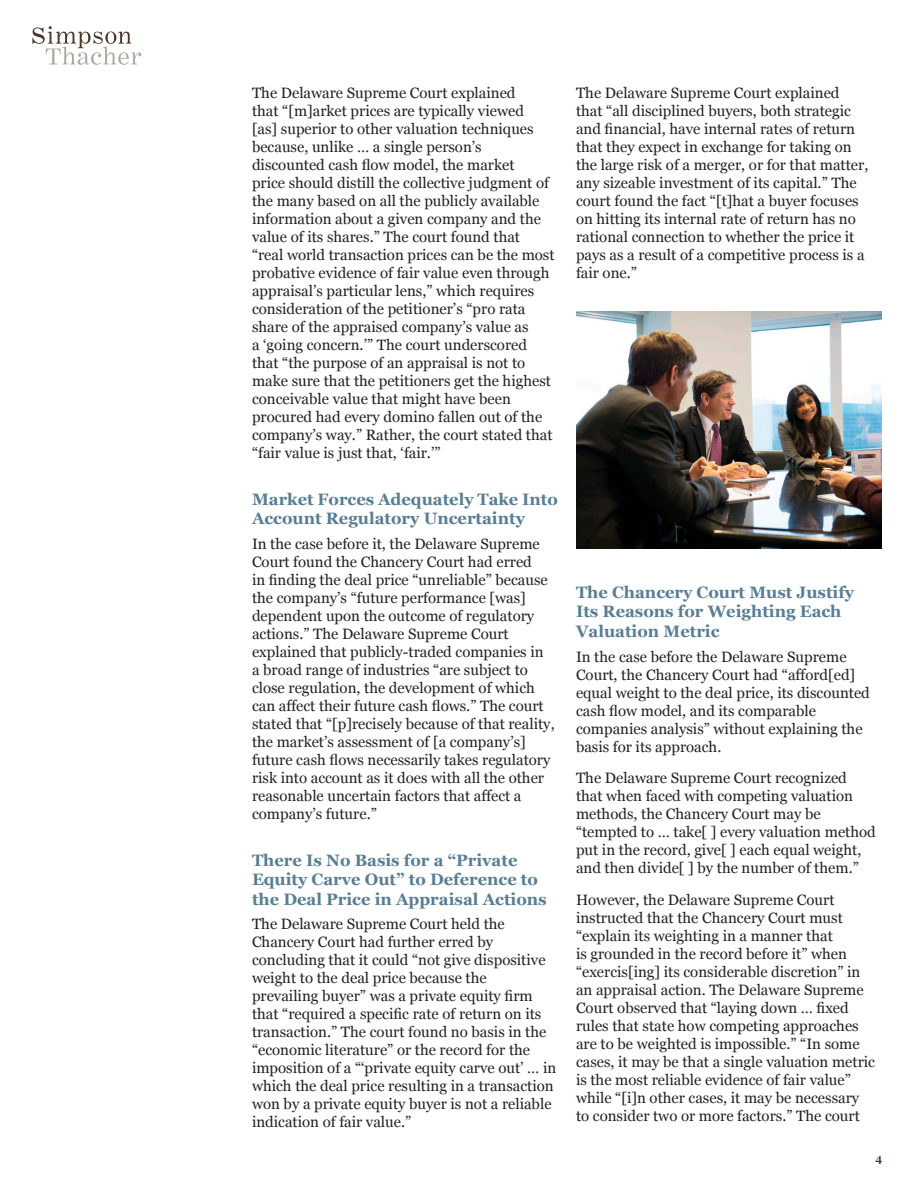
<style>
.page{position:relative;width:918px;height:1188px;background:#fff}
.page>*{position:absolute;margin:0;border:0;box-sizing:border-box;transform-origin:0 0}
.Subhead7533{font:700 16.5px/19.5px "Georgia";color:#577e95}
.Standard_Text{font:15px/18px "Georgia";color:#231f20}
.t1{font:700 10.5px "Georgia";color:#493728}
</style>
<div class="page">
<svg style="left:32px;top:26px;width:109px;height:39px"></svg>
<img style="left:576px;top:312px;width:306px;height:236px">
<p class="Standard_Text" style="left:252px;top:84px;width:304px">The Delaware Supreme Court explained<br>that “[m]arket prices are typically viewed<br>[as] superior to other valuation techniques because, unlike … a single person’s discounted cash flow model, the market<br>price should distill the collective judgment of the many based on all the publicly available information about a given company and the value of its shares.” The court found that “real world transaction prices can be the most probative evidence of fair value even through appraisal’s particular lens,” which requires consideration of the petitioner’s “pro rata share of the appraised company’s value as<br>a ‘going concern.’” The court underscored that “the purpose of an appraisal is not to make sure that the petitioners get the highest conceivable value that might have been procured had every domino fallen out of the company’s way.” Rather, the court stated that “fair value is just that, ‘fair.’”</p>
<p class="Subhead7533" style="left:252px;top:489px;width:307px">Market Forces Adequately Take Into<br>Account Regulatory Uncertainty</p>
<p class="Standard_Text" style="left:252px;top:534px;width:304px">In the case before it, the Delaware Supreme Court found the Chancery Court had erred<br>in finding the deal price “unreliable” because the company’s “future performance [was] dependent upon the outcome of regulatory actions.” The Delaware Supreme Court explained that publicly-traded companies in a broad range of industries “are subject to close regulation, the development of which can affect their future cash flows.” The court stated that “[p]recisely because of that reality, the market’s assessment of [a company’s] future cash flows necessarily takes regulatory risk into account as it does with all the other reasonable uncertain factors that affect a company’s future.”</p>
<p class="Subhead7533" style="left:252px;top:849px;width:296px">There Is No Basis for a “Private<br>Equity Carve Out” to Deference to the Deal Price in Appraisal Actions</p>
<p class="Standard_Text" style="left:252px;top:915px;width:306px">The Delaware Supreme Court held the Chancery Court had further erred by concluding that it could “not give dispositive weight to the deal price because the prevailing buyer” was a private equity firm that “required a specific rate of return on its transaction.” The court found no basis in the “economic literature” or the record for the imposition of a “‘private equity carve out’ … in which the deal price resulting in a transaction won by a private equity buyer is not a reliable indication of fair value.”</p>
<p class="Standard_Text" style="left:576px;top:84px;width:294px">The Delaware Supreme Court explained that “all disciplined buyers, both strategic and financial, have internal rates of return that they expect in exchange for taking on the large risk of a merger, or for that matter, any sizeable investment of its capital.” The court found the fact “[t]hat a buyer focuses on hitting its internal rate of return has no rational connection to whether the price it pays as a result of a competitive process is a fair one.”</p>
<p class="Subhead7533" style="left:576px;top:582px;width:280px">The Chancery Court Must Justify<br>Its Reasons for Weighting Each<br>Valuation Metric</p>
<p class="Standard_Text" style="left:576px;top:647px;width:295px">In the case before the Delaware Supreme Court, the Chancery Court had “afford[ed] equal weight to the deal price, its discounted cash flow model, and its comparable companies analysis” without explaining the basis for its approach.</p>
<p class="Standard_Text" style="left:576px;top:768px;width:301px">The Delaware Supreme Court recognized that when faced with competing valuation methods, the Chancery Court may be “tempted to … take[ ] every valuation method put in the record, give[ ] each equal weight, and then divide[ ] by the number of them.”</p>
<p class="Standard_Text" style="left:576px;top:890px;width:301px">However, the Delaware Supreme Court instructed that the Chancery Court must “explain its weighting in a manner that<br>is grounded in the record before it” when “exercis[ing] its considerable discretion” in an appraisal action. The Delaware Supreme Court observed that “laying down … fixed rules that state how competing approaches are to be weighted is impossible.” “In some cases, it may be that a single valuation metric is the most reliable evidence of fair value” while “[i]n other cases, it may be necessary to consider two or more factors.” The court</p>
<p class="t1" style="left:876px;top:1151px;width:8px">4</p>
</div>
